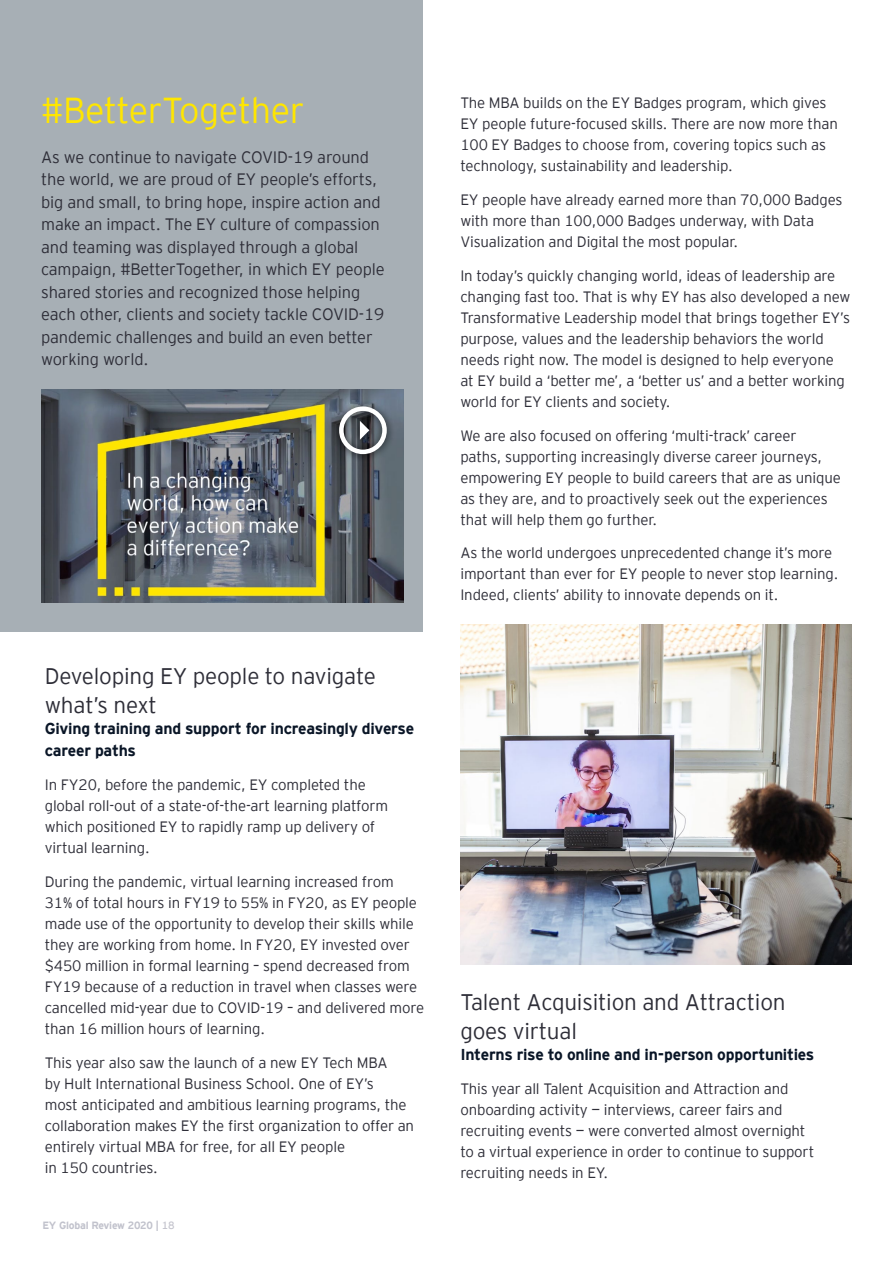
<style>
.page{position:relative;width:893px;height:1263px;background:#fff}
.page>*{position:absolute;margin:0;border:0;box-sizing:border-box;transform-origin:0 0}
.t1{font:300 36px "EY Interstate";letter-spacing:-.01em;color:#ffe600}
.t2{font:300 22.5px/28.5px "EY Interstate";letter-spacing:-.01em;color:#2e2e38}
.t3{font:300 16.5px/22.5px "EY Interstate";letter-spacing:-.01em;color:#2e2e38}
.t4{font:700 15.75px/21.8px "EY Interstate";letter-spacing:-.015em;color:#0a1627}
.t5{font:300 15px/21px "EY Interstate";letter-spacing:-.01em;color:#2e2e38}
.t6{font:700 10.5px "EY Interstate";letter-spacing:-.02em;color:#c1c2cc}
.s1{font-weight:400;color:#c4c4cd}
</style>
<div class="page">
<img style="left:460px;top:624px;width:392px;height:340px">
<div style="left:0;top:0;width:422px;height:631px;background:#a7afb5"></div>
<img style="left:41px;top:390px;width:363px;height:212px">
<div style="left:332px;top:399px;width:63px;height:63px;background:#000;opacity:.75"></div>
<div style="left:339px;top:406px;width:48px;height:48px;border:4px solid #fff;border-radius:50%"></div>
<svg style="left:360px;top:421px;width:9px;height:19px"></svg>
<h1 class="t1" style="left:41px;top:85px;width:265px">#BetterTogether</h1>
<p class="t3" style="left:41px;top:144px;width:345px">As we continue to navigate COVID-19 around the world, we are proud of EY people’s efforts, big and small, to bring hope, inspire action and make an impact. The EY culture of compassion and teaming was displayed through a global campaign, #BetterTogether, in which EY people shared stories and recognized those helping each other, clients and society tackle COVID-19 pandemic challenges and build an even better working world.</p>
<h2 class="t2" style="left:45px;top:661px;width:333px">Developing EY people to navigate what’s next</h2>
<p class="t4" style="left:45px;top:717px;width:371px">Giving training and support for increasingly diverse career paths</p>
<p class="t5" style="left:45px;top:773px;width:345px">In FY20, before the pandemic, EY completed the global roll-out of a state-of-the-art learning platform which positioned EY to rapidly ramp up delivery of virtual learning.</p>
<p class="t5" style="left:45px;top:870px;width:381px">During the pandemic, virtual learning increased from 31% of total hours in FY19 to 55% in FY20, as EY people made use of the opportunity to develop their skills while they are working from home. In FY20, EY invested over $450 million in formal learning – spend decreased from FY19 because of a reduction in travel when classes were cancelled mid-year due to COVID-19 – and delivered more than 16 million hours of learning.</p>
<p class="t5" style="left:45px;top:1051px;width:371px">This year also saw the launch of a new EY Tech MBA<br>by Hult International Business School. One of EY’s<br>most anticipated and ambitious learning programs, the collaboration makes EY the first organization to offer an entirely virtual MBA for free, for all EY people<br>in 150 countries.</p>
<p class="t6" style="left:43px;top:1217px;width:134px">EY Global Review 2020 | <span class="s1">18</span></p>
<p class="t5" style="left:460px;top:92px;width:379px">The MBA builds on the EY Badges program, which gives EY people future-focused skills. There are now more than 100 EY Badges to choose from, covering topics such as technology, sustainability and leadership.</p>
<p class="t5" style="left:460px;top:188px;width:384px">EY people have already earned more than 70,000 Badges with more than 100,000 Badges underway, with Data<br>Visualization and Digital the most popular.</p>
<p class="t5" style="left:460px;top:264px;width:391px">In today’s quickly changing world, ideas of leadership are changing fast too. That is why EY has also developed a new Transformative Leadership model that brings together EY’s purpose, values and the leadership behaviors the world needs right now. The model is designed to help everyone at EY build a ‘better me’, a ‘better us’ and a better working world for EY clients and society.</p>
<p class="t5" style="left:460px;top:424px;width:382px">We are also focused on offering ‘multi-track’ career paths, supporting increasingly diverse career journeys, empowering EY people to build careers that are as unique as they are, and to proactively seek out the experiences that will help them go further.</p>
<p class="t5" style="left:460px;top:542px;width:379px">As the world undergoes unprecedented change it’s more important than ever for EY people to never stop learning.<br>Indeed, clients’ ability to innovate depends on it.</p>
<h2 class="t2" style="left:460px;top:986px;width:327px">Talent Acquisition and Attraction goes virtual</h2>
<p class="t4" style="left:460px;top:1043px;width:355px">Interns rise to online and in-person opportunities</p>
<p class="t5" style="left:460px;top:1077px;width:355px">This year all Talent Acquisition and Attraction and onboarding activity — interviews, career fairs and recruiting events — were converted almost overnight to a virtual experience in order to continue to support recruiting needs in EY.</p>
</div>
